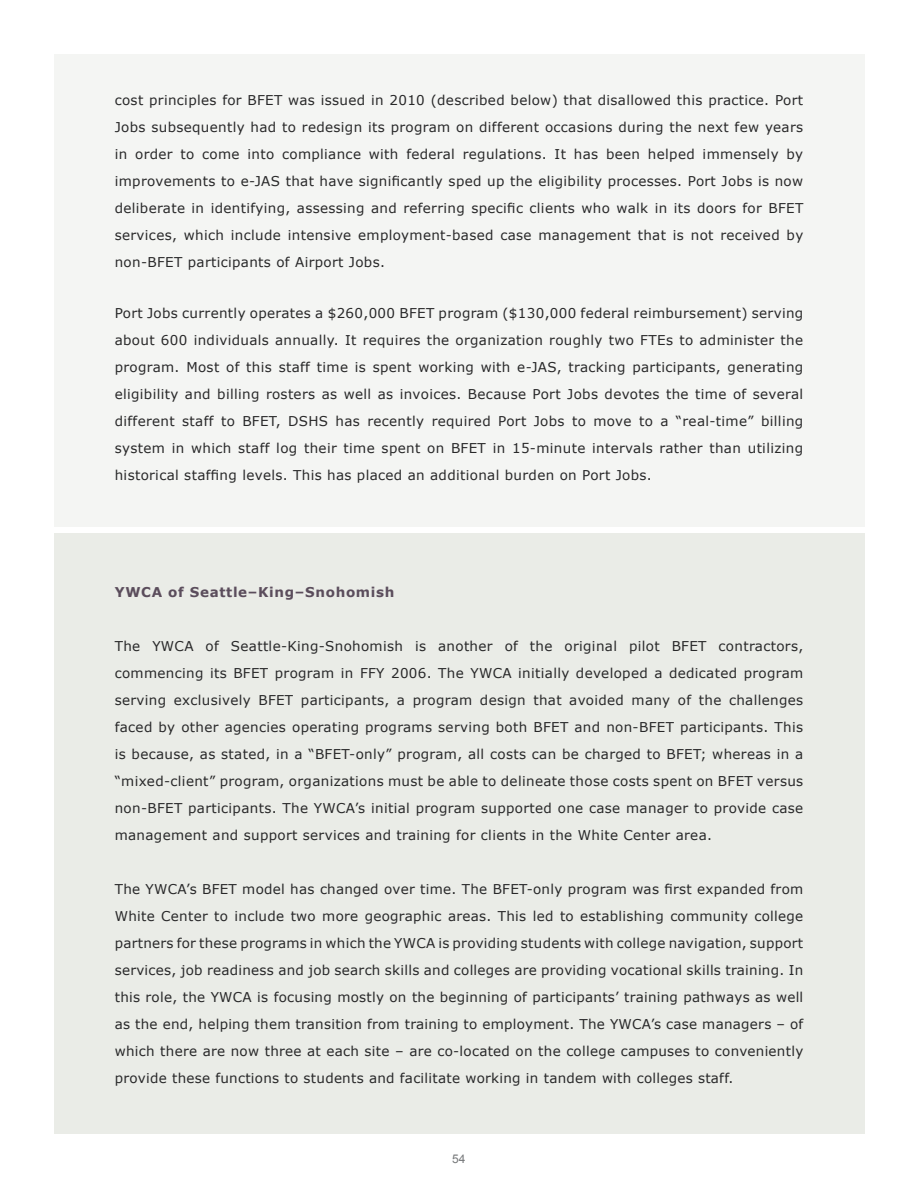
<style>
.page{position:relative;width:918px;height:1188px;background:#fff}
.page>*{position:absolute;margin:0;border:0;box-sizing:border-box;transform-origin:0 0}
.t1{font:13.5px/27px "Verdana";letter-spacing:.025em;color:#282829;text-align:justify}
.t2{font:700 13.5px "Verdana";letter-spacing:.05em;color:#5b4d5c}
.t3{font:12px "Arial";color:#76787a}
</style>
<div class="page">
<div style="left:54px;top:533px;width:810px;height:601px;background:#eaece7"></div>
<div style="left:54px;top:54px;width:810px;height:472px;background:#f4f5f3"></div>
<p class="t1" style="left:115px;top:88px;width:690px">cost principles for BFET was issued in 2010 (described below) that disallowed this practice. Port Jobs subsequently had to redesign its program on different occasions during the next few years in order to come into compliance with federal regulations. It has been helped immensely by improvements to e-JAS that have significantly sped up the eligibility processes. Port Jobs is now deliberate in identifying, assessing and referring specific clients who walk in its doors for BFET services, which include intensive employment-based case management that is not received by non-BFET participants of Airport Jobs.</p>
<p class="t1" style="left:115px;top:299px;width:690px">Port Jobs currently operates a $260,000 BFET program ($130,000 federal reimbursement) serving about 600 individuals annually. It requires the organization roughly two FTEs to administer the program. Most of this staff time is spent working with e-JAS, tracking participants, generating eligibility and billing rosters as well as invoices. Because Port Jobs devotes the time of several different staff to BFET, DSHS has recently required Port Jobs to move to a “real-time” billing system in which staff log their time spent on BFET in 15-minute intervals rather than utilizing historical staffing levels. This has placed an additional burden on Port Jobs.</p>
<p class="t2" style="left:115px;top:586px;width:281px">YWCA of Seattle–King–Snohomish</p>
<p class="t1" style="left:115px;top:632px;width:690px">The YWCA of Seattle-King-Snohomish is another of the original pilot BFET contractors, commencing its BFET program in FFY 2006. The YWCA initially developed a dedicated program serving exclusively BFET participants, a program design that avoided many of the challenges faced by other agencies operating programs serving both BFET and non-BFET participants. This is because, as stated, in a “BFET-only” program, all costs can be charged to BFET; whereas in a “mixed-client” program, organizations must be able to delineate those costs spent on BFET versus non-BFET participants. The YWCA’s initial program supported one case manager to provide case management and support services and training for clients in the White Center area.</p>
<p class="t1" style="left:115px;top:875px;width:690px">The YWCA’s BFET model has changed over time. The BFET-only program was first expanded from White Center to include two more geographic areas. This led to establishing community college partners for these programs in which the YWCA is providing students with college navigation, support services, job readiness and job search skills and colleges are providing vocational skills training. In this role, the YWCA is focusing mostly on the beginning of participants’ training pathways as well as the end, helping them transition from training to employment. The YWCA’s case managers – of which there are now three at each site – are co-located on the college campuses to conveniently provide these functions to students and facilitate working in tandem with colleges staff.</p>
<p class="t3" style="left:452px;top:1152px;width:15px">54</p>
</div>
